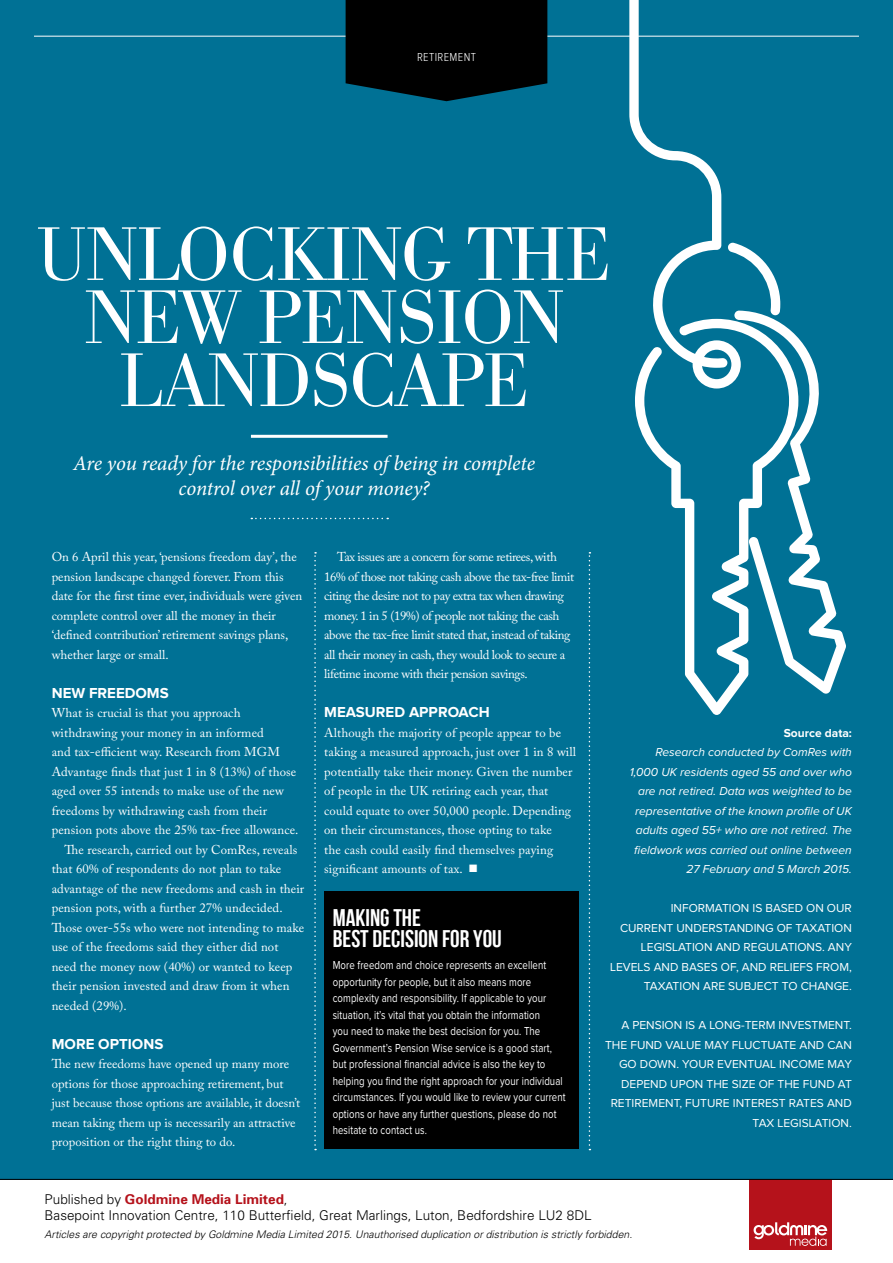
<style>
.page{position:relative;width:893px;height:1263px;background:#fff}
.page>*{position:absolute;margin:0;border:0;box-sizing:border-box;transform-origin:0 0}
.t1{font:300 74.55px/63px "Bodoni BE";letter-spacing:-.01em;color:#fff;text-align:center}
.t2{font:24px/21px "Bebas Neue";color:#fff}
.t3{font:italic 21px/25.5px "Minion Pro";letter-spacing:-.01em;color:#fff;text-align:center}
.t4{font:700 15px "Proxima Nova";color:#fff}
.t5{font:300 13.5px/16.5px "Univers";color:#000}
.t6{font:12.75px/19.5px "Adobe Caslon Pro";letter-spacing:.005em;color:#fff}
.t7{font:12.75px/19.5px "Adobe Caslon Pro";letter-spacing:-.03em;color:#fff}
.t8{font:12px/16.5px "Proxima Nova";letter-spacing:.01em;color:#fff;scale:.8 1}
.t9{font:12px/19.5px "Proxima Nova";letter-spacing:.01em;color:#fff;text-align:right}
.t10{font:italic 12px/19.5px "Proxima Nova";color:#fff;text-align:right}
.t11{font:700 12px "Proxima Nova";color:#fff}
.t12{font:300 12px "Proxima Nova Cond";color:#fff}
.t13{font:italic 300 10.5px "Univers";color:#000}
.s1{font-weight:700;color:#b5121b}
</style>
<div class="page">
<div style="left:0;top:0;width:893px;height:1180px;background:#007195"></div>
<div style="left:749px;top:1179px;width:82px;height:71px;background:#b5121b"></div>
<svg style="left:754px;top:1222px;width:73px;height:24px"></svg>
<hr style="left:34px;top:36px;width:825px;height:1px;background:#fff">
<hr style="left:0;top:1179px;width:893px;height:1px;background:#000">
<svg style="left:346px;top:0;width:201px;height:101px;background:#00090c"></svg>
<div style="left:324px;top:891px;width:255px;height:258px;background:#000"></div>
<svg style="left:251px;top:518px;width:137px;height:1px"></svg>
<hr style="left:251px;top:435px;width:137px;height:3px;background:#fff">
<svg style="left:699px;top:694px;width:36px;height:21px"></svg>
<svg style="left:629px;top:0;width:217px;height:694px"></svg>
<svg style="left:314px;top:552px;width:2px;height:598px"></svg>
<svg style="left:589px;top:552px;width:1px;height:598px"></svg>
<p class="t12" style="left:417px;top:51px;width:13px">RETIREMENT</p>
<h1 class="t1" style="left:37px;top:225px;width:576px">UNLOCKING THE<br>NEW PENSION<br>LANDSCAPE</h1>
<h3 class="t3" style="left:73px;top:450px;width:464px">Are you ready for the responsibilities of being in complete control over all of your money?</h3>
<p class="t6" style="left:52px;top:547px;width:252px">On 6 April this year, ‘pensions freedom day’, the pension landscape changed forever. From this date for the first time ever, individuals were given complete control over all the money in their ‘defined contribution’ retirement savings plans, whether large or small.</p>
<p class="t4" style="left:52px;top:686px;width:119px">NEW FREEDOMS</p>
<p class="t6" style="left:52px;top:703px;width:190px">What is crucial is that you approach</p>
<p class="t6" style="left:52px;top:722px;width:214px">withdrawing your money in an informed</p>
<p class="t6" style="left:52px;top:742px;width:230px">and tax-efficient way. Research from MGM</p>
<p class="t6" style="left:52px;top:761px;width:246px">Advantage finds that just 1 in 8 (13%) of those</p>
<p class="t6" style="left:52px;top:781px;width:234px">aged over 55 intends to make use of the new</p>
<p class="t6" style="left:52px;top:800px;width:217px">freedoms by withdrawing cash from their</p>
<p class="t6" style="left:52px;top:820px;width:248px">pension pots above the 25% tax-free allowance.</p>
<p class="t6" style="left:64px;top:839px;width:234px">The research, carried out by ComRes, reveals</p>
<p class="t6" style="left:52px;top:859px;width:231px">that 60% of respondents do not plan to take</p>
<p class="t6" style="left:52px;top:878px;width:254px">advantage of the new freedoms and cash in their</p>
<p class="t6" style="left:52px;top:898px;width:232px">pension pots, with a further 27% undecided.</p>
<p class="t6" style="left:52px;top:917px;width:254px">Those over-55s who were not intending to make</p>
<p class="t6" style="left:52px;top:937px;width:228px">use of the freedoms said they either did not</p>
<p class="t6" style="left:52px;top:956px;width:242px">need the money now (40%) or wanted to keep</p>
<p class="t6" style="left:52px;top:976px;width:239px">their pension invested and draw from it when</p>
<p class="t6" style="left:52px;top:995px;width:77px">needed (29%).</p>
<p class="t4" style="left:52px;top:1037px;width:113px">MORE OPTIONS</p>
<p class="t6" style="left:52px;top:1054px;width:250px">The new freedoms have opened up many more options for those approaching retirement, but just because those options are available, it doesn’t mean taking them up is necessarily an attractive proposition or the right thing to do.</p>
<p class="t7" style="left:324px;top:547px;width:251px;text-indent:13px">Tax issues are a concern for some retirees, with 16% of those not taking cash above the tax-free limit citing the desire not to pay extra tax when drawing money. 1 in 5 (19%) of people not taking the cash above the tax-free limit stated that, instead of taking all their money in cash, they would look to secure a lifetime income with their pension savings.</p>
<p class="t4" style="left:324px;top:705px;width:167px">MEASURED APPROACH</p>
<p class="t6" style="left:324px;top:722px;width:253px">Although the majority of people appear to be taking a measured approach, just over 1 in 8 will potentially take their money. Given the number of people in the UK retiring each year, that could equate to over 50,000 people. Depending on their circumstances, those opting to take<br>the cash could easily find themselves paying significant amounts of tax. ■</p>
<h2 class="t2" style="left:333px;top:906px;width:170px">MAKING THE<br>BEST DECISION FOR YOU</h2>
<p class="t8" style="left:333px;top:957px;width:293px">More freedom and choice represents an excellent opportunity for people, but it also means more complexity and responsibility. If applicable to your situation, it’s vital that you obtain the information<br>you need to make the best decision for you. The Government’s Pension Wise service is a good start, but professional financial advice is also the key to helping you find the right approach for your individual circumstances. If you would like to review your current options or have any further questions, please do not hesitate to contact us.</p>
<p class="t11" style="left:784px;top:727px;width:70px">SOURCE DATA:</p>
<p class="t10" style="left:630px;top:743px;width:224px">Research conducted by ComRes with 1,000 UK residents aged 55 and over who are not retired. Data was weighted to be representative of the known profile of UK adults aged 55+ who are not retired. The fieldwork was carried out online between 27 February and 5 March 2015.</p>
<p class="t9" style="left:671px;top:899px;width:119px">INFORMATION IS BASED</p>
<p class="t9" style="left:806px;top:899px;width:47px">ON OUR</p>
<p class="t9" style="left:620px;top:918px;width:233px">CURRENT UNDERSTANDING OF TAXATION</p>
<p class="t9" style="left:641px;top:938px;width:212px">LEGISLATION AND REGULATIONS. ANY</p>
<p class="t9" style="left:610px;top:957px;width:95px">LEVELS AND BASES</p>
<p class="t9" style="left:644px;top:957px;width:210px">OF, AND RELIEFS FROM,<br>TAXATION ARE SUBJECT TO CHANGE.</p>
<p class="t9" style="left:605px;top:1016px;width:248px">A PENSION IS A LONG-TERM INVESTMENT.<br>THE FUND VALUE MAY FLUCTUATE AND CAN<br>GO DOWN. YOUR EVENTUAL INCOME MAY<br>DEPEND UPON THE SIZE OF THE FUND AT<br>RETIREMENT, FUTURE INTEREST RATES AND<br>TAX LEGISLATION.</p>
<p class="t5" style="left:45px;top:1190px;width:548px">Published by <span class="s1">Goldmine Media Limited</span>,<br>Basepoint Innovation Centre, 110 Butterfield, Great Marlings, Luton, Bedfordshire LU2 8DL</p>
<p class="t13" style="left:45px;top:1227px;width:589px">Articles are copyright protected by Goldmine Media Limited 2015. Unauthorised duplication or distribution is strictly forbidden.</p>
</div>
